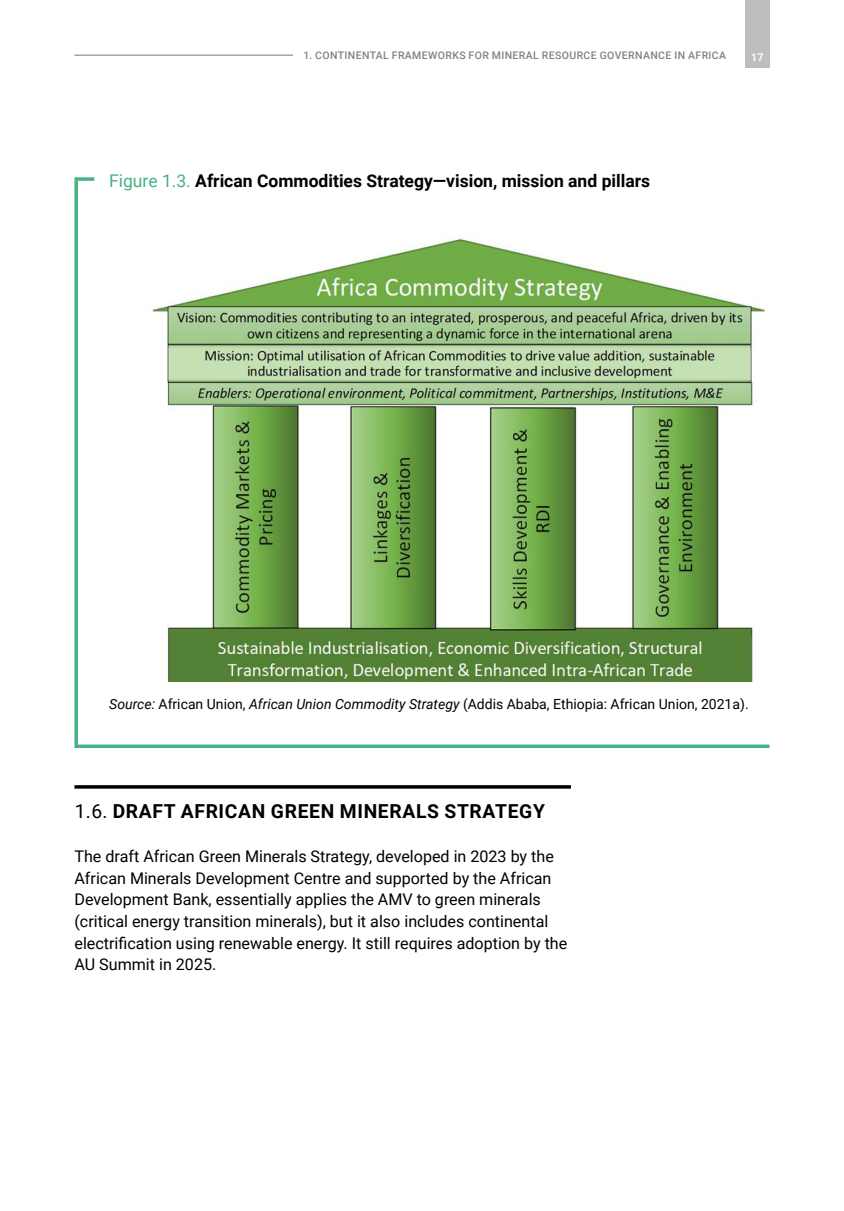
<style>
.page{position:relative;width:844px;height:1211px;background:#fff}
.page>*{position:absolute;margin:0;border:0;box-sizing:border-box;transform-origin:0 0}
.Heading_2_with_numbering{font:700 19.25px "Roboto";letter-spacing:.035em;color:#000}
.Figure_box_table_title{font:700 17.5px "Roboto";color:#000}
.Body{font:16.1px/21.7px "Roboto";color:#000}
.Source{font:14px "Roboto";color:#000}
.t1{font:500 10.5px "Roboto";letter-spacing:.035em;color:#808284}
.t2{font:700 10.5px "Roboto";color:#fff}
.s1{font-weight:400;color:#45b384}
.s2{font-style:italic}
.s3{font-weight:400}
</style>
<div class="page">
<hr style="left:74px;top:785px;width:496px;height:3px;background:#000">
<img style="left:74px;top:177px;width:696px;height:571px">
<svg style="left:74px;top:177px;width:20px;height:4px"></svg>
<hr style="left:74px;top:55px;width:657px;height:1px;background:#808284">
<div style="left:745px;top:0;width:24px;height:68px;background:#bcbec0"></div>
<div style="left:293px;top:50px;width:438px;height:9px;background:#fff"></div>
<p class="t1" style="left:303px;top:48px;width:424px">1. CONTINENTAL FRAMEWORKS FOR MINERAL RESOURCE GOVERNANCE IN AFRICA</p>
<p class="t2" style="left:751px;top:49px;width:14px">17</p>
<p class="Figure_box_table_title" style="left:109px;top:168px;width:542px"><span class="s1">Figure 1.3.</span> African Commodities Strategy—vision, mission and pillars</p>
<p class="Source" style="left:109px;top:693px;width:640px"><span class="s2">Source:</span> African Union, <span class="s2">African Union Commodity Strategy</span> (Addis Ababa, Ethiopia: African Union, 2021a).</p>
<p class="Heading_2_with_numbering" style="left:75px;top:798px;width:471px"><span class="s3">1.6.</span> DRAFT AFRICAN GREEN MINERALS STRATEGY</p>
<p class="Body" style="left:74px;top:844px;width:494px">The draft African Green Minerals Strategy, developed in 2023 by the African Minerals Development Centre and supported by the African Development Bank, essentially applies the AMV to green minerals (critical energy transition minerals), but it also includes continental electrification using renewable energy. It still requires adoption by the AU Summit in 2025.</p>
</div>
